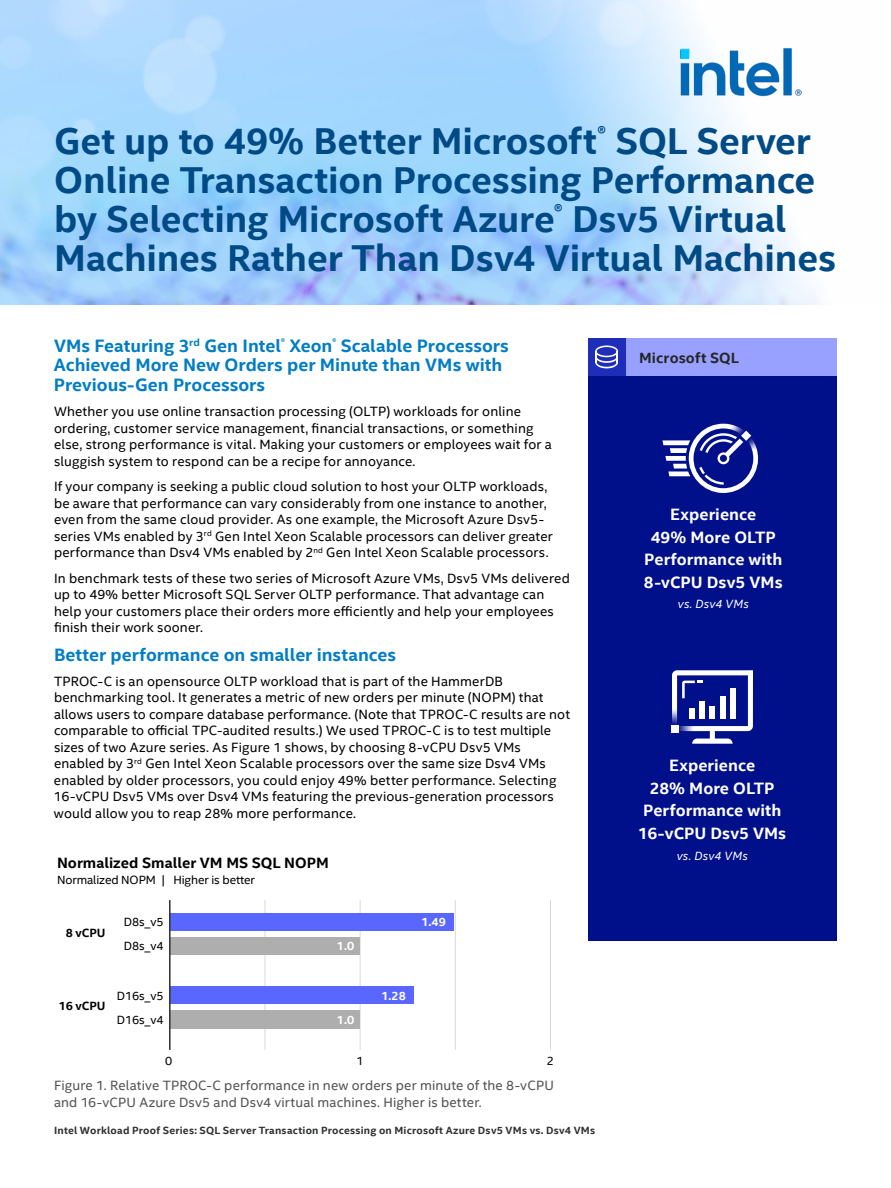
<style>
.page{position:relative;width:891px;height:1188px;background:#fff}
.page>*{position:absolute;margin:0;border:0;box-sizing:border-box;transform-origin:0 0}
.t1{font:700 37.5px/39px "Intel Clear";letter-spacing:-.005em;color:#004a86}
.t2{font:700 18px/19.5px "Intel Clear";color:#007dc5}
.t3{font:700 16.5px/22.5px "Intel Clear";letter-spacing:.005em;color:#fff;text-align:center}
.t4{font:700 15px "Intel Clear";color:#000}
.t5{font:700 14.85px "Intel Clear";letter-spacing:.01em;color:#262626}
.t6{font:13.5px/16.5px "Intel Clear";letter-spacing:.01em;color:#000}
.t7{font:13.5px/16.5px "Intel Clear";letter-spacing:.01em;color:#525252}
.t8{font:12px/24px "Intel Clear";letter-spacing:-.01em;color:#000}
.t9{font:italic 12px "Intel Clear";letter-spacing:.02em;color:#fff}
.t10{font:700 12px "Intel Clear";color:#fff}
.t11{font:700 12px "Intel Clear";letter-spacing:-.01em;color:#000}
.t12{font:700 10.5px "Intel Clear";letter-spacing:.02em;color:#2e2f2f}
</style>
<div class="page">
<img style="left:0;top:0;width:818px;height:305px">
<div style="left:588px;top:376px;width:249px;height:565px;background:#000f8a"></div>
<svg style="left:662px;top:424px;width:96px;height:69px"></svg>
<div style="left:671px;top:725px;width:7px;height:7px;background:#fff"></div>
<svg style="left:672px;top:670px;width:81px;height:74px"></svg>
<div style="left:626px;top:338px;width:211px;height:38px;background:#98a1ff"></div>
<div style="left:588px;top:338px;width:38px;height:38px;background:#1e2eb8"></div>
<svg style="left:595px;top:345px;width:23px;height:23px"></svg>
<hr style="left:550px;top:900px;width:1px;height:150px;background:#d9d9d9">
<hr style="left:360px;top:900px;width:1px;height:150px;background:#d9d9d9">
<hr style="left:265px;top:900px;width:1px;height:150px;background:#d9d9d9">
<hr style="left:455px;top:900px;width:1px;height:150px;background:#d9d9d9">
<div style="left:170px;top:913px;width:283px;height:18px;background:#5966ff"></div>
<div style="left:170px;top:937px;width:190px;height:18px;background:#aeaeae"></div>
<div style="left:170px;top:986px;width:243px;height:18px;background:#5966ff"></div>
<div style="left:170px;top:1010px;width:190px;height:18px;background:#aeaeae"></div>
<hr style="left:169px;top:900px;width:2px;height:150px;background:#2e2f2f">
<img style="left:680px;top:48px;width:122px;height:49px">
<h1 class="t1" style="left:54px;top:122px;width:784px">Get up to 49% Better Microsoft<sup>®</sup> SQL Server Online Transaction Processing Performance by Selecting Microsoft Azure<sup>®</sup> Dsv5 Virtual Machines Rather Than Dsv4 Virtual Machines</h1>
<h2 class="t2" style="left:54px;top:336px;width:457px">VMs Featuring 3<sup>rd</sup> Gen Intel<sup>®</sup> Xeon<sup>®</sup> Scalable Processors<br>Achieved More New Orders per Minute than VMs with<br>Previous-Gen Processors</h2>
<p class="t6" style="left:54px;top:404px;width:499px">Whether you use online transaction processing (OLTP) workloads for online ordering, customer service management, financial transactions, or something else, strong performance is vital. Making your customers or employees wait for a sluggish system to respond can be a recipe for annoyance.</p>
<p class="t6" style="left:54px;top:478px;width:500px">If your company is seeking a public cloud solution to host your OLTP workloads, be aware that performance can vary considerably from one instance to another, even from the same cloud provider. As one example, the Microsoft Azure Dsv5- series VMs enabled by 3<sup>rd</sup> Gen Intel Xeon Scalable processors can deliver greater performance than Dsv4 VMs enabled by 2<sup>nd</sup> Gen Intel Xeon Scalable processors.</p>
<p class="t6" style="left:54px;top:570px;width:517px">In benchmark tests of these two series of Microsoft Azure VMs, Dsv5 VMs delivered up to 49% better Microsoft SQL Server OLTP performance. That advantage can help your customers place their orders more efficiently and help your employees finish their work sooner.</p>
<h2 class="t2" style="left:54px;top:645px;width:344px">Better performance on smaller instances</h2>
<p class="t6" style="left:54px;top:673px;width:518px">TPROC-C is an opensource OLTP workload that is part of the HammerDB benchmarking tool. It generates a metric of new orders per minute (NOPM) that allows users to compare database performance. (Note that TPROC-C results are not comparable to official TPC-audited results.) We used TPROC-C is to test multiple sizes of two Azure series. As Figure 1 shows, by choosing 8-vCPU Dsv5 VMs enabled by 3<sup>rd</sup> Gen Intel Xeon Scalable processors over the same size Dsv4 VMs enabled by older processors, you could enjoy 49% better performance. Selecting 16-vCPU Dsv5 VMs over Dsv4 VMs featuring the previous-generation processors would allow you to reap 28% more performance.</p>
<p class="t4" style="left:57px;top:854px;width:273px">Normalized Smaller VM MS SQL NOPM</p>
<p class="t8" style="left:57px;top:868px;width:199px">Normalized NOPM | Higher is better</p>
<p class="t11" style="left:66px;top:925px;width:41px">8 vCPU</p>
<p class="t8" style="left:124px;top:910px;width:41px">D8s_v5<br>D8s_v4</p>
<p class="t10" style="left:337px;top:939px;width:19px">1.0</p>
<p class="t10" style="left:422px;top:915px;width:26px">1.49</p>
<p class="t11" style="left:59px;top:999px;width:48px">16 vCPU</p>
<p class="t8" style="left:117px;top:984px;width:48px">D16s_v5<br>D16s_v4</p>
<p class="t8" style="left:165px;top:1049px;width:9px">0</p>
<p class="t10" style="left:337px;top:1012px;width:19px">1.0</p>
<p class="t10" style="left:381px;top:988px;width:26px">1.28</p>
<p class="t8" style="left:357px;top:1049px;width:9px">1</p>
<p class="t8" style="left:547px;top:1049px;width:9px">2</p>
<p class="t7" style="left:54px;top:1078px;width:501px">Figure 1. Relative TPROC-C performance in new orders per minute of the 8-vCPU and 16-vCPU Azure Dsv5 and Dsv4 virtual machines. Higher is better.</p>
<p class="t12" style="left:54px;top:1124px;width:543px">Intel Workload Proof Series: SQL Server Transaction Processing on Microsoft Azure Dsv5 VMs vs. Dsv4 VMs</p>
<p class="t5" style="left:639px;top:348px;width:101px">Microsoft SQL</p>
<p class="t3" style="left:644px;top:503px;width:140px">Experience<br>49% More OLTP<br>Performance with<br>8-vCPU Dsv5 VMs</p>
<p class="t9" style="left:678px;top:597px;width:73px">vs. Dsv4 VMs</p>
<p class="t3" style="left:638px;top:755px;width:150px">Experience<br>28% More OLTP<br>Performance with<br>16-vCPU Dsv5 VMs</p>
<p class="t9" style="left:677px;top:848px;width:73px">vs. Dsv4 VMs</p>
</div>
